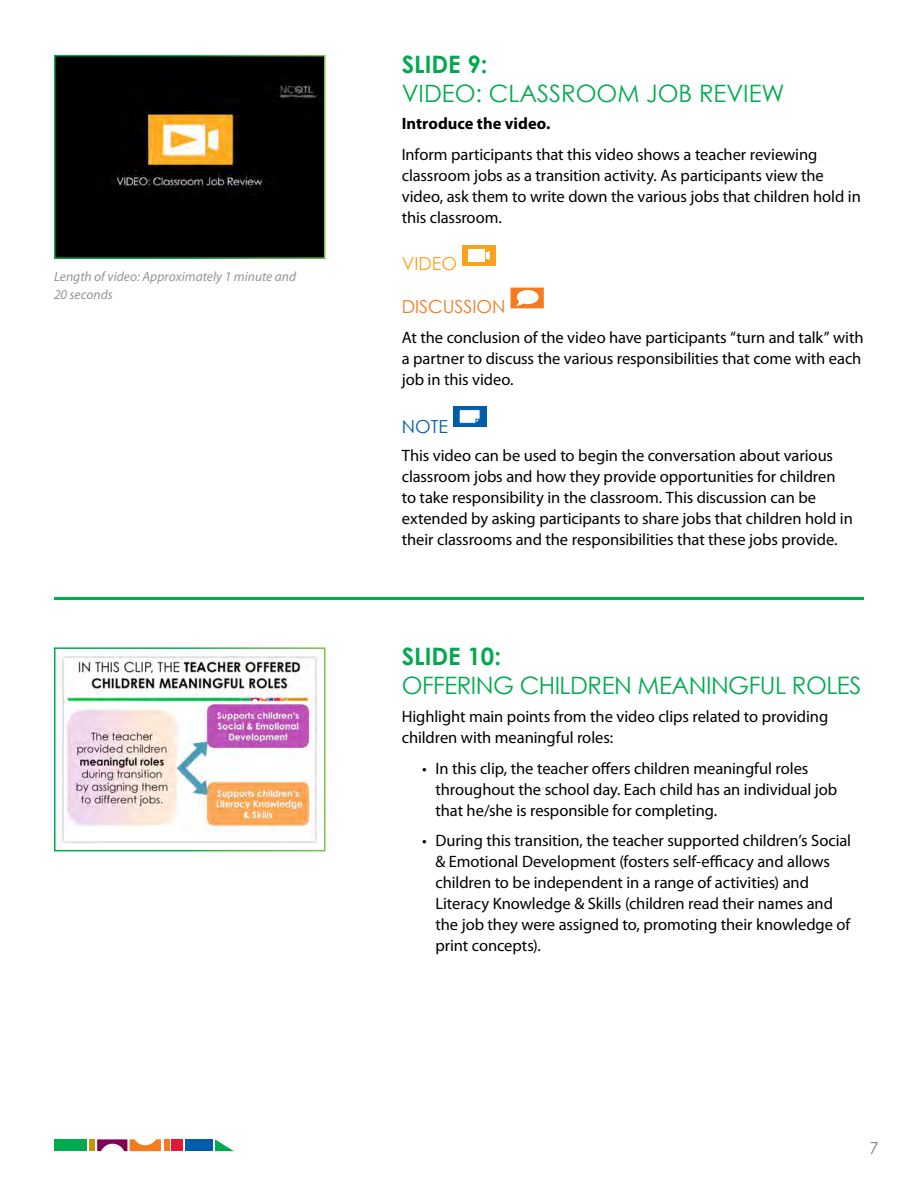
<style>
.page{position:relative;width:918px;height:1188px;background:#fff}
.page>*{position:absolute;margin:0;border:0;box-sizing:border-box;transform-origin:0 0}
.t1{font:24px/28.8px "Century Gothic";letter-spacing:-.02em;color:#00aa4f}
.t2{font:24px/28.8px "Century Gothic";color:#00aa4f}
.body{font:18px "Century Gothic";color:#f47b20}
.Video_Header{font:18px "Century Gothic";color:#faa21b}
.Note_Header{font:18px "Century Gothic";color:#005daa}
.body-2{font:16.5px/21px "Myriad Pro";letter-spacing:-.005em;color:#000}
.body-3{font:700 16.5px "Myriad Pro";color:#000}
.t3{font:16.5px "Century Gothic";color:#808285}
.body-4{font:italic 13.5px/18px "Myriad Pro";color:#939598}
.s1{font-weight:700}
</style>
<div class="page">
<div style="left:54px;top:1139px;width:33px;height:12px;background:#00aa4f"></div>
<svg style="left:97px;top:1139px;width:64px;height:12px"></svg>
<div style="left:164px;top:1139px;width:6px;height:12px;background:#f47b20"></div>
<div style="left:185px;top:1139px;width:27px;height:12px;background:#005daa"></div>
<svg style="left:215px;top:1139px;width:19px;height:12px"></svg>
<div style="left:172px;top:1139px;width:11px;height:12px;background:#e31837"></div>
<div style="left:89px;top:1139px;width:6px;height:12px;background:#c4960c"></div>
<div style="left:462px;top:245px;width:34px;height:21px;background:#faa21b"></div>
<div style="left:468px;top:249px;width:17px;height:13px;background:#fff"></div>
<svg style="left:486px;top:251px;width:4px;height:9px"></svg>
<svg style="left:511px;top:288px;width:33px;height:20px"></svg>
<div style="left:453px;top:406px;width:33px;height:21px;background:#005daa"></div>
<svg style="left:459px;top:409px;width:22px;height:15px"></svg>
<img style="left:57px;top:58px;width:266px;height:198px">
<img style="left:62px;top:656px;width:261px;height:187px">
<div style="left:54px;top:647px;width:272px;height:204px;border:2px solid #fff"></div>
<hr style="left:54px;top:597px;width:810px;height:3px;background:#00af4e">
<p class="body-4" style="left:54px;top:267px;width:244px">Length of video: Approximately 1 minute and<br>20 seconds</p>
<p class="t2" style="left:402px;top:49px;width:384px"><span class="s1">SLIDE 9:<br></span>VIDEO: CLASSROOM JOB REVIEW</p>
<p class="body-3" style="left:402px;top:113px;width:150px">Introduce the video.</p>
<p class="body-2" style="left:402px;top:144px;width:461px">Inform participants that this video shows a teacher reviewing classroom jobs as a transition activity. As participants view the video, ask them to write down the various jobs that children hold in this classroom.</p>
<p class="Video_Header" style="left:402px;top:253px;width:57px">VIDEO</p>
<p class="body" style="left:402px;top:295px;width:105px">DISCUSSION</p>
<p class="body-2" style="left:402px;top:327px;width:463px">At the conclusion of the video have participants “turn and talk” with a partner to discuss the various responsibilities that come with each job in this video.</p>
<p class="Note_Header" style="left:402px;top:415px;width:48px">NOTE</p>
<p class="body-2" style="left:402px;top:444px;width:453px">This video can be used to begin the conversation about various classroom jobs and how they provide opportunities for children to take responsibility in the classroom. This discussion can be extended by asking participants to share jobs that children hold in their classrooms and the responsibilities that these jobs provide.</p>
<p class="t1" style="left:402px;top:642px;width:461px"><span class="s1">SLIDE 10:<br></span>OFFERING CHILDREN MEANINGFUL ROLES</p>
<p class="body-2" style="left:402px;top:706px;width:428px">Highlight main points from the video clips related to providing children with meaningful roles:</p>
<p class="body-2" style="left:436px;top:757px;width:403px;text-indent:-14px">• In this clip, the teacher offers children meaningful roles throughout the school day. Each child has an individual job that he/she is responsible for completing.</p>
<p class="body-2" style="left:436px;top:830px;width:417px;text-indent:-14px">• During this transition, the teacher supported children’s Social &amp; Emotional Development (fosters self-efficacy and allows children to be independent in a range of activities) and Literacy Knowledge &amp; Skills (children read their names and the job they were assigned to, promoting their knowledge of print concepts).</p>
<p class="t3" style="left:870px;top:1138px;width:11px">7</p>
</div>
